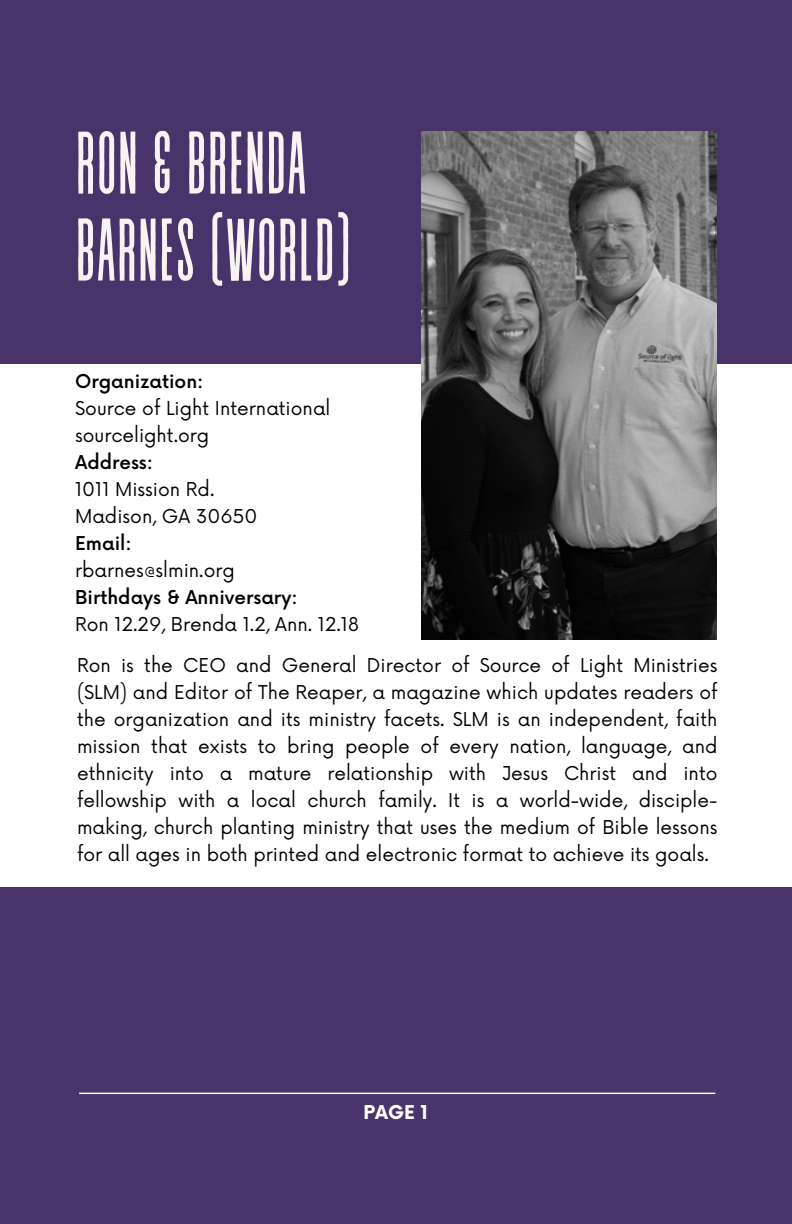
<style>
.page{position:relative;width:792px;height:1224px;background:#fff}
.page>*{position:absolute;margin:0;border:0;box-sizing:border-box;transform-origin:0 0}
.t1{font:88.6px/87px "Revive 80 Tall";color:#f8f3f2}
.t2{font:18.6px/27px "Now";color:#000;text-align:justify}
.t3{font:500 18.6px "Now";color:#000}
.t4{font:700 18.6px "Now";color:#fff}
</style>
<div class="page">
<div style="left:0;top:0;width:792px;height:363px;background:#48336b"></div>
<img style="left:421px;top:131px;width:296px;height:509px">
<div style="left:0;top:888px;width:792px;height:336px;background:#48336b"></div>
<hr style="left:79px;top:1093px;width:636px;height:1px;background:#fff">
<p class="t1" style="left:75px;top:127px;width:278px">RON &amp; BRENDA<br>BARNES (WORLD)</p>
<p class="t3" style="left:75px;top:371px;width:130px">Organization:</p>
<p class="t2" style="left:75px;top:395px;width:257px">Source of Light International</p>
<p class="t2" style="left:75px;top:422px;width:136px">sourcelight.org</p>
<p class="t3" style="left:75px;top:452px;width:80px">Address:</p>
<p class="t2" style="left:75px;top:476px;width:141px">1011 Mission Rd.</p>
<p class="t2" style="left:75px;top:503px;width:184px">Madison, GA 30650</p>
<p class="t3" style="left:75px;top:533px;width:58px">Email:</p>
<p class="t2" style="left:75px;top:557px;width:161px">rbarnes@slmin.org</p>
<p class="t3" style="left:75px;top:587px;width:224px">Birthdays &amp; Anniversary:</p>
<h2 class="t2" style="left:75px;top:611px;width:285px">Ron 12.29, Brenda 1.2, Ann. 12.18</h2>
<h1 class="t2" style="left:77px;top:653px;width:642px">Ron is the CEO and General Director of Source of Light Ministries (SLM) and Editor of The Reaper, a magazine which updates readers of the organization and its ministry facets. SLM is an independent, faith mission that exists to bring people of every nation, language, and ethnicity into a mature relationship with Jesus Christ and into fellowship with a local church family. It is a world-wide, disciple&shy;making, church planting ministry that uses the medium of Bible lessons for all ages in both printed and electronic format to achieve its goals.</h1>
<p class="t4" style="left:364px;top:1102px;width:66px">PAGE 1</p>
</div>
